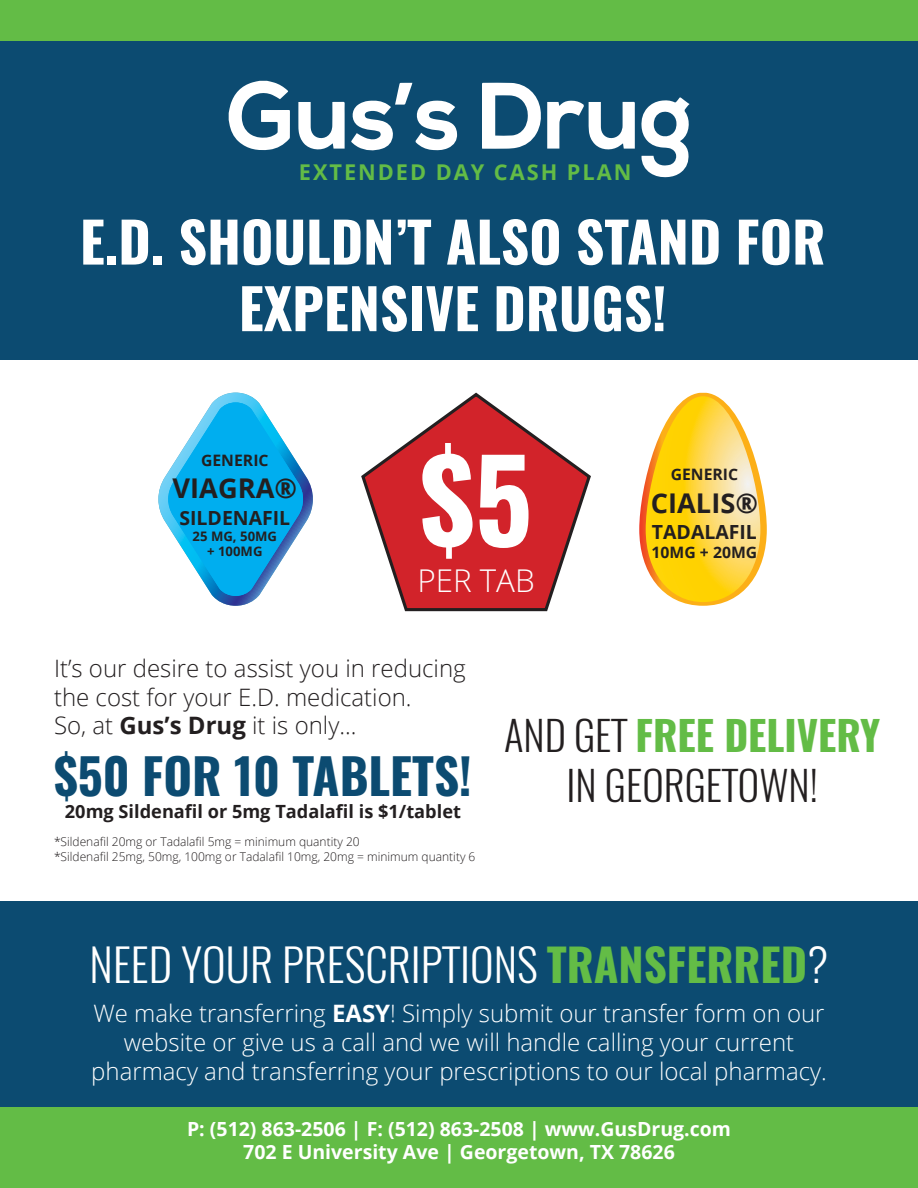
<style>
.page{position:relative;width:918px;height:1188px;background:#fff}
.page>*{position:absolute;margin:0;border:0;box-sizing:border-box;transform-origin:0 0}
.t1{font:700 113.1px "Oswald";color:#fff}
.t2{font:700 55.5px/66.6px "Oswald";color:#fff;text-align:center}
.t3{font:700 49.05px "Oswald";color:#0c4b71}
.t4{font:300 45px "Oswald";color:#fff}
.t5{font:700 40.8px "Oswald";color:#63bc46}
.t6{font:300 40.8px "Oswald";color:#231f20}
.t7{font:300 31.35px "Open Sans";color:#fff}
.t8{font:700 27.15px "Open Sans";color:#231f20}
.t9{font:300 24px/28.8px "Open Sans";color:#fff;text-align:center}
.t10{font:300 24px/28.8px "Open Sans";color:#231f20}
.t11{font:700 21.75px "Open Sans";letter-spacing:.09em;color:#63bc46}
.t12{font:700 19.5px "Open Sans";color:#fff}
.t13{font:700 19.5px "Open Sans";color:#231f20}
.t14{font:700 18.15px "Open Sans";color:#231f20}
.t15{font:700 15.75px "Open Sans";color:#231f20}
.t16{font:700 13.2px "Open Sans";color:#231f20}
.t17{font:300 12px "Open Sans";color:#231f20}
.s1{font-weight:700}
.s2{font-weight:300;color:#231f20}
.s3{font-weight:700;color:#63bc46}
</style>
<div class="page">
<div style="left:0;top:41px;width:918px;height:319px;background:#0c4b71"></div>
<svg style="left:229px;top:81px;width:61px;height:70px"></svg>
<svg style="left:641px;top:97px;width:49px;height:80px"></svg>
<svg style="left:298px;top:102px;width:47px;height:48px"></svg>
<svg style="left:482px;top:83px;width:153px;height:67px"></svg>
<svg style="left:351px;top:83px;width:106px;height:68px"></svg>
<div style="left:0;top:901px;width:918px;height:207px;background:#0c4b71"></div>
<div style="left:0;top:0;width:918px;height:41px;background:#63bc46"></div>
<svg style="left:158px;top:393px;width:155px;height:213px"></svg>
<svg style="left:639px;top:393px;width:128px;height:213px"></svg>
<svg style="left:361px;top:392px;width:230px;height:220px"></svg>
<div style="left:0;top:1107px;width:918px;height:81px;background:#63bc46"></div>
<p class="t11" style="left:299px;top:157px;width:334px">EXTENDED DAY CASH PLAN</p>
<p class="t2" style="left:80px;top:212px;width:747px">E.D. SHOULDN’T ALSO STAND FOR<br>EXPENSIVE DRUGS!</p>
<p class="t15" style="left:201px;top:449px;width:69px">GENERIC</p>
<p class="t8" style="left:173px;top:469px;width:126px">VIAGRA®</p>
<p class="t13" style="left:179px;top:504px;width:112px">SILDENAFIL</p>
<p class="t16" style="left:193px;top:527px;width:86px">25 MG, 50MG</p>
<p class="t16" style="left:207px;top:542px;width:57px">+ 100MG</p>
<p class="t1" style="left:420px;top:441px;width:114px">$5</p>
<p class="t7" style="left:417px;top:560px;width:119px">PER TAB</p>
<p class="t15" style="left:671px;top:463px;width:69px">GENERIC</p>
<p class="t8" style="left:651px;top:484px;width:109px">CIALIS®</p>
<p class="t13" style="left:652px;top:518px;width:107px">TADALAFIL</p>
<p class="t15" style="left:652px;top:541px;width:107px">10MG + 20MG</p>
<p class="t10" style="left:54px;top:653px;width:413px">It’s our desire to assist you in reducing the cost for your E.D. medication.</p>
<p class="t10" style="left:54px;top:711px;width:304px">So, at <span class="s1">Gus’s Drug</span> it is only...</p>
<p class="t3" style="left:54px;top:750px;width:419px">$50 FOR 10 TABLETS!</p>
<p class="t14" style="left:65px;top:798px;width:398px">20mg Sildenafil or 5mg Tadalafil is $1/tablet</p>
<p class="t17" style="left:54px;top:834px;width:307px">*Sildenafil 20mg or Tadalafil 5mg = minimum quantity 20</p>
<p class="t17" style="left:54px;top:848px;width:423px">*Sildenafil 25mg, 50mg, 100mg or Tadalafil 10mg, 20mg = minimum quantity 6</p>
<p class="t5" style="left:504px;top:714px;width:378px"><span class="s2">AND GET</span> FREE DELIVERY</p>
<p class="t6" style="left:566px;top:749px;width:253px">IN GEORGETOWN!</p>
<p class="t4" style="left:90px;top:924px;width:740px">NEED YOUR PRESCRIPTIONS <span class="s3">TRANSFERRED</span>?</p>
<p class="t9" style="left:93px;top:998px;width:733px">We make transferring <span class="s1">EASY</span>! Simply submit our transfer form on our website or give us a call and we will handle calling your current</p>
<p class="t9" style="left:91px;top:1056px;width:737px">pharmacy and transferring your prescriptions to our local pharmacy.</p>
<p class="t12" style="left:187px;top:1115px;width:545px">P: (512) 863-2506 | F: (512) 863-2508 | www.GusDrug.com</p>
<p class="t12" style="left:243px;top:1139px;width:433px">702 E University Ave | Georgetown, TX 78626</p>
</div>
